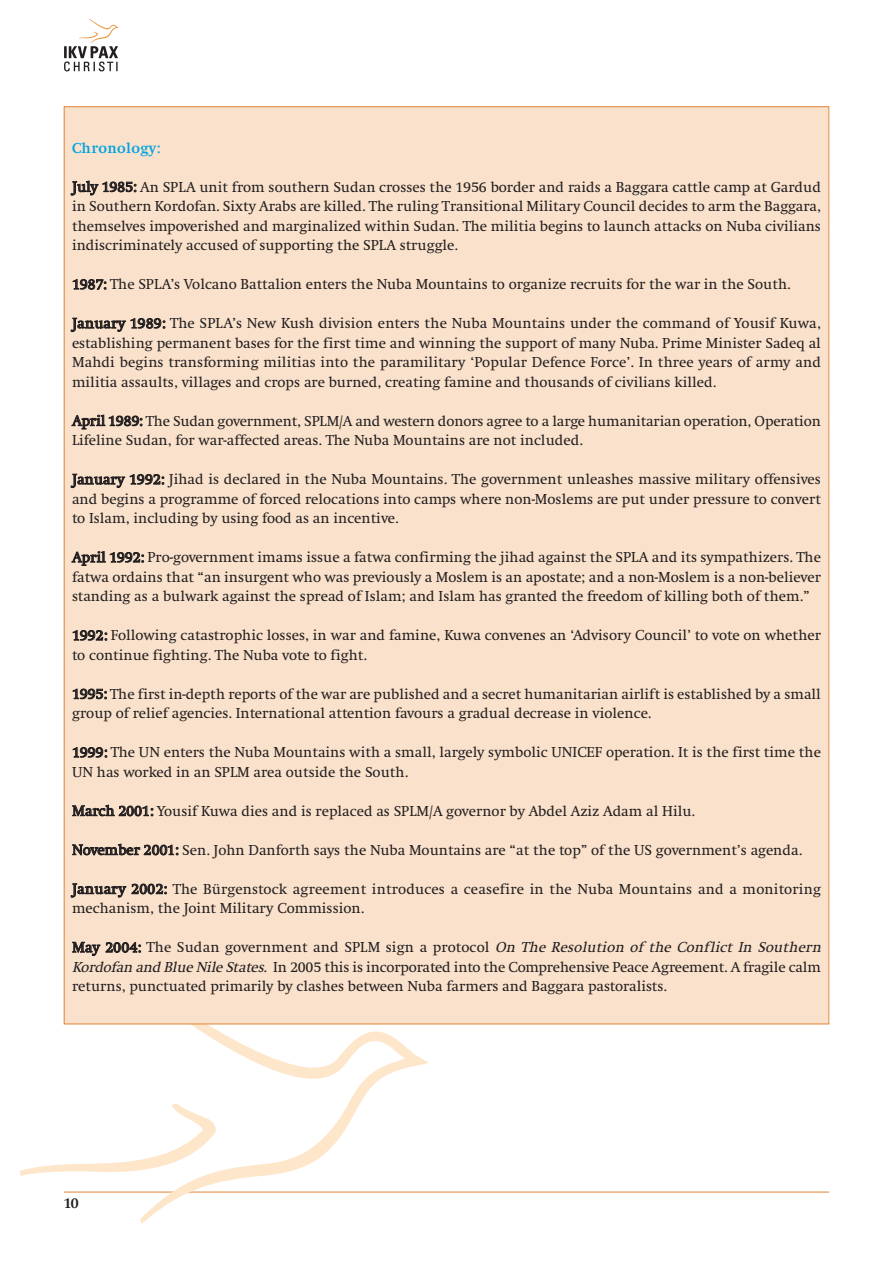
<style>
.page{position:relative;width:893px;height:1263px;background:#fff}
.page>*{position:absolute;margin:0;border:0;box-sizing:border-box;transform-origin:0 0}
.t1{font:15px/19.5px "Swift";color:#231f20}
.t2{font:700 15px "Swift";letter-spacing:.025em;color:#00a4e2}
.t3{font:700 15px "Swift";color:#231f20}
.s1{font-style:italic}
</style>
<div class="page">
<hr style="left:64px;top:1192px;width:765px;height:1px;background:#e38334">
<svg style="left:20px;top:969px;width:409px;height:255px"></svg>
<svg style="left:64px;top:19px;width:55px;height:52px"></svg>
<div style="left:65px;top:107px;width:763px;height:916px;background:#f9e1cb"></div>
<p class="t2" style="left:72px;top:139px;width:90px">Chronology:</p>
<p class="t1" style="left:72px;top:177px;width:750px;text-align:justify">July 1985: An SPLA unit from southern Sudan crosses the 1956 border and raids a Baggara cattle camp at Gardud in Southern Kordofan. Sixty Arabs are killed. The ruling Transitional Military Council decides to arm the Baggara, themselves impoverished and marginalized within Sudan. The militia begins to launch attacks on Nuba civilians indiscriminately accused of supporting the SPLA struggle.</p>
<p class="t1" style="left:72px;top:274px;width:720px">1987: The SPLA’s Volcano Battalion enters the Nuba Mountains to organize recruits for the war in the South.</p>
<p class="t1" style="left:72px;top:313px;width:750px;text-align:justify">January 1989: The SPLA’s New Kush division enters the Nuba Mountains under the command of Yousif Kuwa, establishing permanent bases for the first time and winning the support of many Nuba. Prime Minister Sadeq al Mahdi begins transforming militias into the paramilitary ‘Popular Defence Force’. In three years of army and militia assaults, villages and crops are burned, creating famine and thousands of civilians killed.</p>
<p class="t1" style="left:72px;top:411px;width:750px">April 1989: The Sudan government, SPLM/A and western donors agree to a large humanitarian operation, Operation<br>Lifeline Sudan, for war-affected areas. The Nuba Mountains are not included.</p>
<p class="t1" style="left:72px;top:469px;width:750px;text-align:justify">January 1992: Jihad is declared in the Nuba Mountains. The government unleashes massive military offensives and begins a programme of forced relocations into camps where non-Moslems are put under pressure to convert to Islam, including by using food as an incentive.</p>
<p class="t1" style="left:72px;top:547px;width:750px;text-align:justify">April 1992: Pro-government imams issue a fatwa confirming the jihad against the SPLA and its sympathizers. The fatwa ordains that “an insurgent who was previously a Moslem is an apostate; and a non-Moslem is a non-believer standing as a bulwark against the spread of Islam; and Islam has granted the freedom of killing both of them.”</p>
<p class="t1" style="left:72px;top:625px;width:750px">1992: Following catastrophic losses, in war and famine, Kuwa convenes an ‘Advisory Council’ to vote on whether to continue fighting. The Nuba vote to fight.</p>
<p class="t1" style="left:72px;top:684px;width:750px">1995: The first in-depth reports of the war are published and a secret humanitarian airlift is established by a small group of relief agencies. International attention favours a gradual decrease in violence.</p>
<p class="t1" style="left:72px;top:742px;width:750px">1999: The UN enters the Nuba Mountains with a small, largely symbolic UNICEF operation. It is the first time the<br>UN has worked in an SPLM area outside the South.</p>
<p class="t1" style="left:72px;top:801px;width:624px">March 2001: Yousif Kuwa dies and is replaced as SPLM/A governor by Abdel Aziz Adam al Hilu.</p>
<p class="t1" style="left:72px;top:840px;width:731px">November 2001: Sen. John Danforth says the Nuba Mountains are “at the top” of the US government’s agenda.</p>
<p class="t1" style="left:72px;top:879px;width:750px">January 2002: The Bürgenstock agreement introduces a ceasefire in the Nuba Mountains and a monitoring mechanism, the Joint Military Commission.</p>
<p class="t1" style="left:72px;top:937px;width:753px">May 2004: The Sudan government and SPLM sign a protocol <span class="s1">On The Resolution of the Conflict In Southern<br>KordofanandBlueNileStates</span>. In 2005 this is incorporated into the Comprehensive Peace Agreement. A fragile calm returns, punctuated primarily by clashes between Nuba farmers and Baggara pastoralists.</p>
<p class="t3" style="left:64px;top:1193px;width:17px">10</p>
</div>
